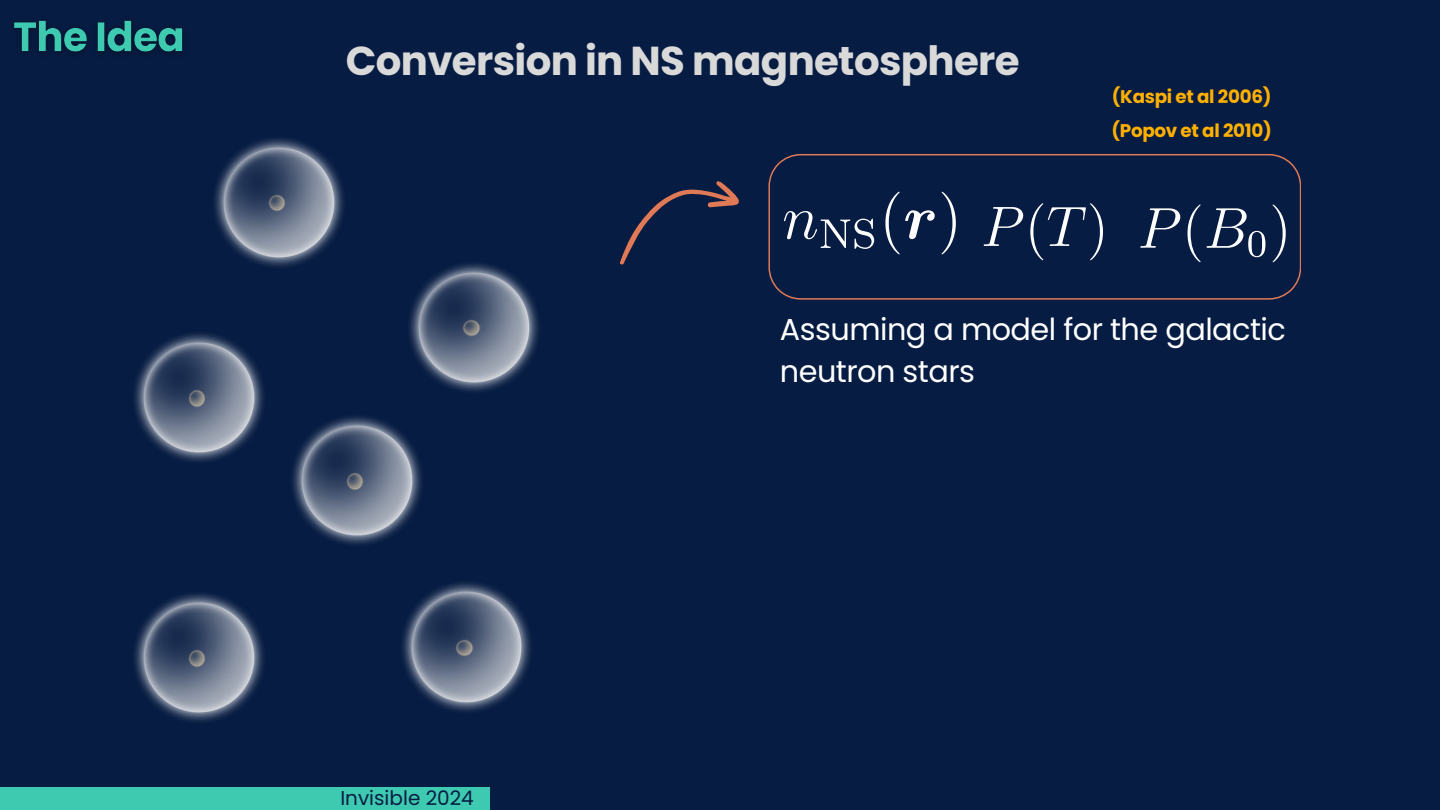
<style>
.page{position:relative;width:1440px;height:810px;background:#071c42}
.page>*{position:absolute;margin:0;border:0;box-sizing:border-box;transform-origin:0 0}
.t1{font:700 40.3px "Poppins";letter-spacing:-.015em;color:#d9d9d9}
.t2{font:30.3px/42px "Poppins";letter-spacing:-.015em;color:#fff}
.t3{font:20px "Poppins";color:#071c42}
.t4{font:700 18.3px "Poppins";letter-spacing:-.015em;color:#ffb000}
</style>
<div class="page">
<div style="left:0;top:787px;width:489px;height:23px;background:#3dcab1"></div>
<img style="left:134px;top:333px;width:130px;height:129px">
<img style="left:292px;top:416px;width:130px;height:129px">
<img style="left:409px;top:263px;width:130px;height:129px">
<img style="left:134px;top:593px;width:130px;height:129px">
<img style="left:214px;top:138px;width:130px;height:129px">
<img style="left:402px;top:582px;width:129px;height:130px">
<img style="left:14px;top:20px;width:169px;height:33px">
<svg style="left:768px;top:154px;width:533px;height:145px"></svg>
<svg style="left:620px;top:181px;width:119px;height:84px"></svg>
<p class="t1" style="left:346px;top:33px;width:675px">Conversion in NS magnetosphere</p>
<p class="t4" style="left:1112px;top:84px;width:161px">(Kaspi et al 2006)</p>
<p class="t4" style="left:1112px;top:118px;width:162px">(Popov et al 2010)</p>
<p class="t3" style="left:340px;top:784px;width:135px">Invisible 2024</p>
<p class="t2" style="left:780px;top:308px;width:508px">Assuming a model for the galactic neutron stars</p>
</div>
